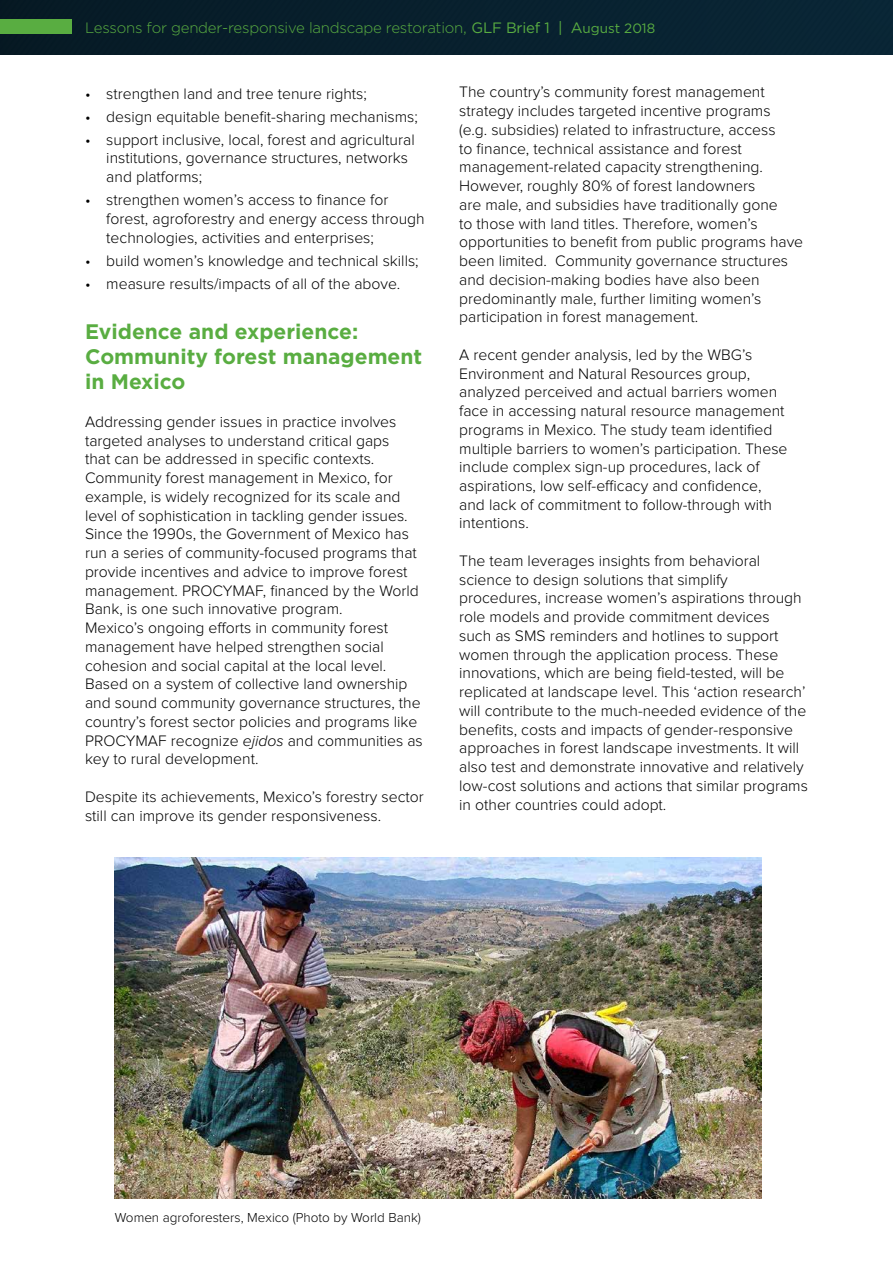
<style>
.page{position:relative;width:893px;height:1263px;background:#fff}
.page>*{position:absolute;margin:0;border:0;box-sizing:border-box;transform-origin:0 0}
.t1{font:700 21px/25.2px "Gotham";color:#59ad41}
.t2{font:300 15.75px/18.8px "Proxima Nova";color:#000}
.t3{font:300 15px "Gotham";letter-spacing:-.015em;color:#59ad41}
.t4{font:300 13.5px "Proxima Nova";color:#000}
.s1{font-size:16.5px}
.s2{font-weight:400}
.s3{font-weight:400;font-size:13.5px}
.s4{font-style:italic}
</style>
<div class="page">
<div style="left:0;top:0;width:893px;height:54px;background:#08202e"></div>
<div style="left:0;top:20px;width:72px;height:14px;background:#59ad41"></div>
<img style="left:115px;top:858px;width:646px;height:340px">
<p class="t3" style="left:85px;top:18px;width:572px">Lessons for gender-responsive landscape restoration<span class="s1">,</span> <span class="s2">GLF Brief 1 | A</span><span class="s3">ugust 2018</span></p>
<p class="t2" style="left:85px;top:85px;width:283px">• strengthen land and tree tenure rights;</p>
<p class="t2" style="left:85px;top:108px;width:334px">• design equitable benefit-sharing mechanisms;</p>
<p class="t2" style="left:106px;top:131px;width:310px;text-indent:-21px">• support inclusive, local, forest and agricultural institutions, governance structures, networks and platforms;</p>
<p class="t2" style="left:106px;top:191px;width:320px;text-indent:-21px">• strengthen women’s access to finance for forest, agroforestry and energy access through technologies, activities and enterprises;</p>
<p class="t2" style="left:85px;top:252px;width:335px">• build women’s knowledge and technical skills;</p>
<p class="t2" style="left:85px;top:275px;width:317px">• measure results/impacts of all of the above.</p>
<h1 class="t1" style="left:85px;top:319px;width:339px">Evidence and experience:<br>Community forest management in Mexico</h1>
<p class="t2" style="left:85px;top:413px;width:339px">Addressing gender issues in practice involves targeted analyses to understand critical gaps<br>that can be addressed in specific contexts.<br>Community forest management in Mexico, for example, is widely recognized for its scale and level of sophistication in tackling gender issues.<br>Since the 1990s, the Government of Mexico has run a series of community-focused programs that provide incentives and advice to improve forest management. PROCYMAF, financed by the World Bank, is one such innovative program.<br>Mexico’s ongoing efforts in community forest management have helped strengthen social cohesion and social capital at the local level.<br>Based on a system of collective land ownership and sound community governance structures, the country’s forest sector policies and programs like PROCYMAF recognize <span class="s4">ejidos</span> and communities as key to rural development.</p>
<p class="t2" style="left:85px;top:788px;width:340px">Despite its achievements, Mexico’s forestry sector still can improve its gender responsiveness.</p>
<p class="t2" style="left:459px;top:83px;width:345px">The country’s community forest management strategy includes targeted incentive programs<br>(e.g. subsidies) related to infrastructure, access<br>to finance, technical assistance and forest management-related capacity strengthening.<br>However, roughly 80% of forest landowners<br>are male, and subsidies have traditionally gone<br>to those with land titles. Therefore, women’s opportunities to benefit from public programs have been limited. Community governance structures and decision-making bodies have also been predominantly male, further limiting women’s participation in forest management.</p>
<p class="t2" style="left:459px;top:346px;width:330px">A recent gender analysis, led by the WBG’s Environment and Natural Resources group, analyzed perceived and actual barriers women face in accessing natural resource management programs in Mexico. The study team identified multiple barriers to women’s participation. These include complex sign-up procedures, lack of aspirations, low self-efficacy and confidence, and lack of commitment to follow-through with intentions.</p>
<p class="t2" style="left:459px;top:552px;width:350px">The team leverages insights from behavioral science to design solutions that simplify procedures, increase women’s aspirations through role models and provide commitment devices<br>such as SMS reminders and hotlines to support women through the application process. These innovations, which are being field-tested, will be replicated at landscape level. This ‘action research’ will contribute to the much-needed evidence of the benefits, costs and impacts of gender-responsive approaches in forest landscape investments. It will also test and demonstrate innovative and relatively low-cost solutions and actions that similar programs in other countries could adopt.</p>
<p class="t4" style="left:115px;top:1211px;width:308px">Women agroforesters, Mexico (Photo by World Bank)</p>
</div>
